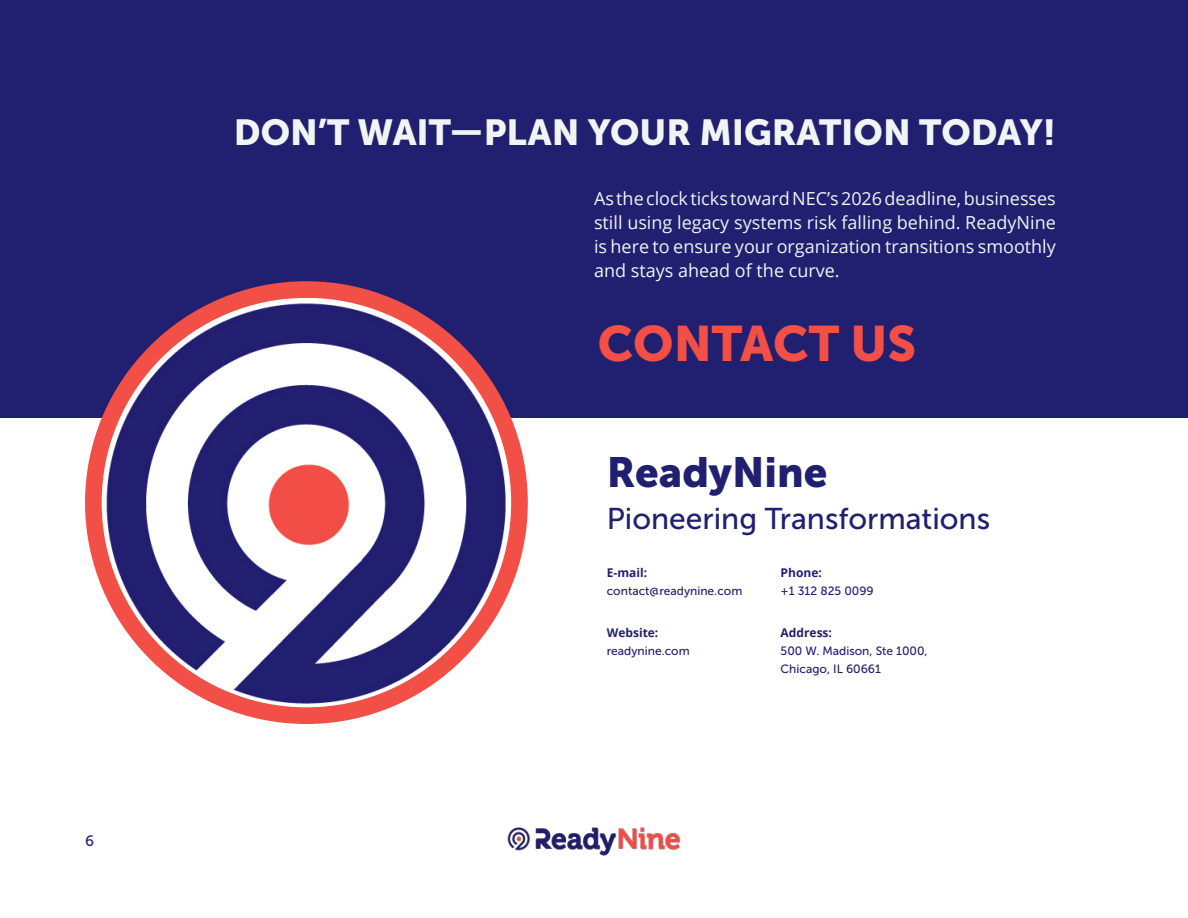
<style>
.page{position:relative;width:1188px;height:918px;background:#fff}
.page>*{position:absolute;margin:0;border:0;box-sizing:border-box;transform-origin:0 0}
.t1{font:49.5px "Museo Sans 900";color:#f24f47}
.t2{font:42px "Museo Sans 900";color:#211f70}
.t3{font:36px "Museo Sans 900";color:#f0f4f2}
.t4{font:30px "Museo Sans 500";color:#211f70}
.t5{font:18px/24px "Open Sans";color:#f0f4f2;text-align:justify}
.t6{font:15px "Museo Sans 500";color:#211f70}
.t7{font:12px/18px "Museo Sans 500";color:#211f70}
.t8{font:700 12px "Open Sans";color:#211f70}
</style>
<div class="page">
<div style="left:0;top:0;width:1188px;height:417px;background:#211f70"></div>
<img style="left:100px;top:298px;width:413px;height:412px">
<div style="left:85px;top:281px;width:443px;height:443px;border:17px solid #f24f47;border-radius:50%"></div>
<img style="left:507px;top:827px;width:174px;height:29px">
<p class="t6" style="left:85px;top:835px;width:10px">6</p>
<h3 class="t3" style="left:234px;top:118px;width:824px">DON’T WAIT—PLAN YOUR MIGRATION TODAY!</h3>
<p class="t5" style="left:594px;top:186px;width:463px">As the clock ticks toward NEC’s 2026 deadline, businesses still using legacy systems risk falling behind. ReadyNine is here to ensure your organization transitions smoothly and stays ahead of the curve.</p>
<h1 class="t1" style="left:598px;top:324px;width:320px">CONTACT US</h1>
<h2 class="t2" style="left:607px;top:456px;width:222px">ReadyNine</h2>
<h3 class="t4" style="left:607px;top:507px;width:385px">Pioneering Transformations</h3>
<p class="t8" style="left:607px;top:568px;width:42px">E-mail:</p>
<p class="t8" style="left:781px;top:568px;width:43px">Phone:</p>
<p class="t7" style="left:607px;top:583px;width:137px">contact@readynine.com</p>
<p class="t7" style="left:781px;top:583px;width:95px">+1 312 825 0099</p>
<p class="t8" style="left:607px;top:628px;width:53px">Website:</p>
<p class="t8" style="left:781px;top:628px;width:53px">Address:</p>
<p class="t7" style="left:607px;top:643px;width:84px">readynine.com</p>
<p class="t7" style="left:781px;top:643px;width:148px">500 W. Madison, Ste 1000,<br>Chicago, IL 60661</p>
</div>
